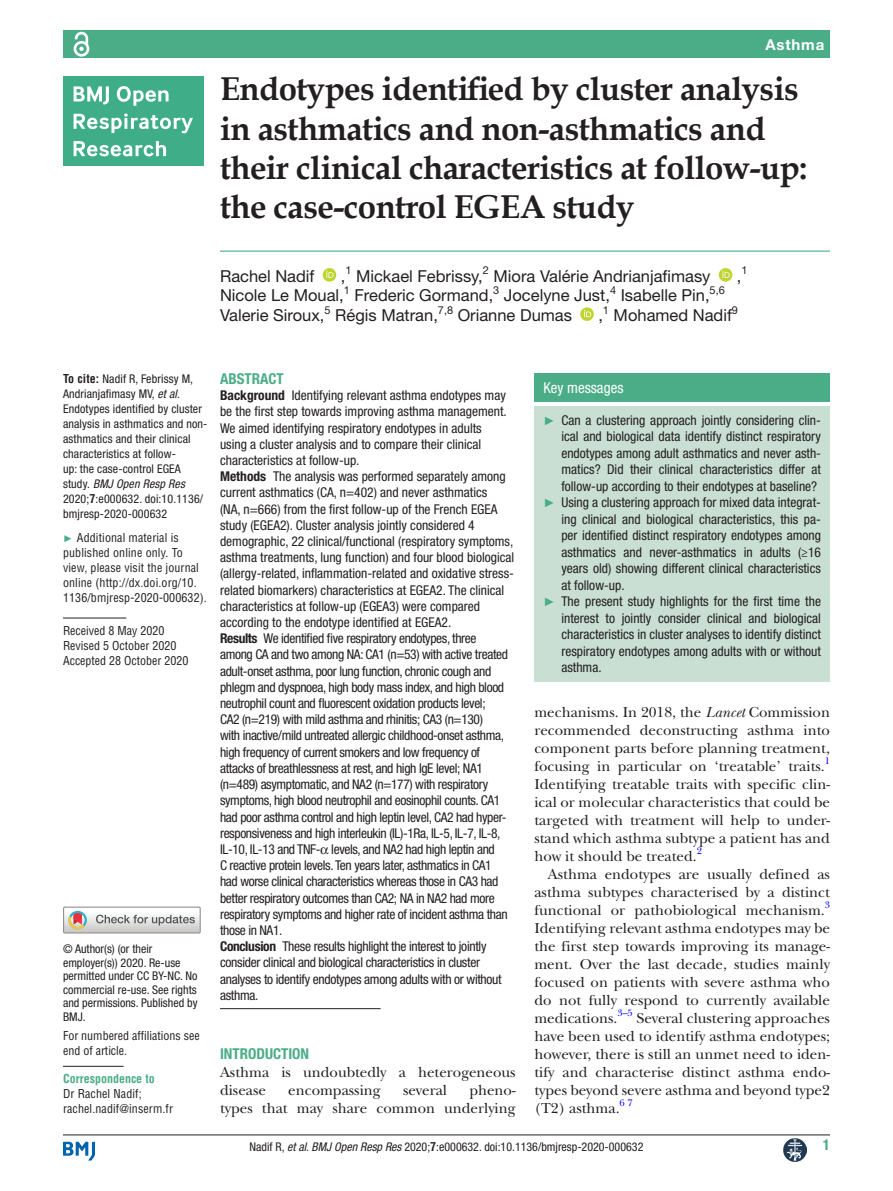
<style>
.page{position:relative;width:893px;height:1191px;background:#fff}
.page>*{position:absolute;margin:0;border:0;box-sizing:border-box;transform-origin:0 0}
.t1{font:700 33px/39px "Book Antiqua";letter-spacing:-.02em;color:#231f20}
.t2{font:16.5px/19.8px "Helvetica Neue LT Std";color:#231f20}
.t3{font:15px/18px "New Baskerville";color:#231f20;text-align:justify}
.t4{font:700 condensed 15px "Helvetica Neue LT Std";color:#4bad87}
.t5{font:condensed 15px "Helvetica Neue LT Std";color:#fff}
.t6{font:700 15px "Helvetica Neue LT Std";letter-spacing:.055em;color:#fff}
.t7{font:condensed 13.5px/16.2px "Helvetica Neue LT Std";letter-spacing:-.025em;color:#231f20}
.t8{font:condensed 13.5px "Helvetica Neue LT Std";color:#231f20}
.t9{font:condensed 12px/15px "Helvetica Neue LT Std";letter-spacing:.01em;color:#231f20}
.t10{font:condensed 12px/15px "Helvetica LT Std";letter-spacing:.01em;color:#231f20}
.t11{font:700 condensed 12px "Helvetica";color:#4bad87}
.t12{font:10.95px "Helvetica Neue LT Std";color:#231f20}
.t13{font:9.9px "New Baskerville";color:#00f}
.s1{font-family:"Helvetica";font-weight:700}
.s2{font-style:italic}
.s3{font-family:"Arial";font-stretch:normal;font-size:9.75px;color:#4bad87}
.s4{font-weight:700}
.s5{font-family:"Arial";font-stretch:normal;font-size:12px;color:#4bad87}
</style>
<div class="page">
<svg style="left:63px;top:1141px;width:32px;height:19px"></svg>
<hr style="left:63px;top:1134px;width:767px;height:1px;background:#231f20">
<img style="left:783px;top:1138px;width:23px;height:23px">
<div style="left:63px;top:906px;width:138px;height:27px;border:1px solid #969090"></div>
<svg style="left:64px;top:907px;width:136px;height:26px"></svg>
<hr style="left:63px;top:617px;width:63px;height:1px;background:#231f20">
<hr style="left:63px;top:1066px;width:61px;height:1px;background:#231f20">
<div style="left:63px;top:76px;width:140px;height:90px;background:#3fae88"></div>
<svg style="left:74px;top:86px;width:35px;height:19px"></svg>
<svg style="left:117px;top:86px;width:52px;height:20px"></svg>
<svg style="left:74px;top:113px;width:119px;height:20px"></svg>
<svg style="left:74px;top:141px;width:92px;height:15px"></svg>
<hr style="left:220px;top:250px;width:610px;height:2px;background:#4bad87">
<svg style="left:323px;top:268px;width:13px;height:14px"></svg>
<svg style="left:719px;top:268px;width:13px;height:14px"></svg>
<svg style="left:580px;top:307px;width:14px;height:14px"></svg>
<div style="left:63px;top:31px;width:767px;height:27px;background:#4bad87"></div>
<svg style="left:72px;top:30px;width:20px;height:27px"></svg>
<hr style="left:220px;top:1008px;width:161px;height:1px;background:#231f20">
<div style="left:534px;top:373px;width:296px;height:29px;background:#4bad87"></div>
<div style="left:534px;top:406px;width:296px;height:275px;background:#c9dfd3"></div>
<p class="t6" style="left:765px;top:35px;width:60px">Asthma</p>
<h1 class="t1" style="left:220px;top:70px;width:589px">Endotypes identified by cluster analysis in asthmatics and non-asthmatics and their clinical characteristics at follow-up: the case-control EGEA study</h1>
<p class="t2" style="left:220px;top:266px;width:96px">Rachel Nadif</p>
<p class="t2" style="left:341px;top:266px;width:371px">,<sup>1</sup> Mickael Febrissy,<sup>2</sup> Miora Valérie Andrianjafimasy</p>
<p class="t2" style="left:737px;top:266px;width:12px">,<sup>1</sup></p>
<p class="t2" style="left:220px;top:285px;width:506px">Nicole Le Moual,<sup>1</sup> Frederic Gormand,<sup>3</sup> Jocelyne Just,<sup>4</sup> Isabelle Pin,<sup>5,6<br></sup>Valerie Siroux,</p>
<p class="t12" style="left:325px;top:303px;width:8px">5</p>
<p class="t2" style="left:335px;top:305px;width:104px">Régis Matran,</p>
<p class="t12" style="left:438px;top:303px;width:17px">7,8</p>
<p class="t2" style="left:458px;top:305px;width:116px">Orianne Dumas</p>
<p class="t12" style="left:603px;top:303px;width:8px">1</p>
<p class="t2" style="left:614px;top:305px;width:120px">Mohamed Nadif</p>
<p class="t12" style="left:732px;top:303px;width:8px">9</p>
<p class="t2" style="left:598px;top:305px;width:6px">,</p>
<p class="t9" style="left:63px;top:371px;width:146px"><span class="s1">To cite:</span> Nadif R, Febrissy M,<br>Andrianjafimasy MV, <span class="s2">et al</span>.<br>Endotypes identified by cluster analysis in asthmatics and non&shy;asthmatics and their clinical characteristics at follow-<br>up: the case-control EGEA study. <span class="s2">BMJ Open Resp Res<br></span>2020;<span class="s1">7</span>:e000632. doi:10.1136/ bmjresp-2020-000632</p>
<p class="t10" style="left:63px;top:530px;width:145px"><span class="s3">►</span> Additional material is published online only. To view, please visit the journal online (http://dx.doi.org/10.<br>1136/bmjresp-2020-000632).</p>
<p class="t10" style="left:63px;top:623px;width:127px">Received 8 May 2020<br>Revised 5 October 2020<br>Accepted 28 October 2020</p>
<p class="t9" style="left:63px;top:942px;width:136px;line-height:13.5px">© Author(s) (or their employer(s)) 2020. Re-use permitted under CC BY-NC. No commercial re-use. See rights and permissions. Published by<br>BMJ.</p>
<p class="t10" style="left:63px;top:1027px;width:138px">For numbered affiliations see end of article.</p>
<p class="t11" style="left:63px;top:1071px;width:93px">Correspondence to</p>
<p class="t10" style="left:63px;top:1086px;width:112px">Dr Rachel Nadif; rachel.nadif@inserm.fr</p>
<p class="t4" style="left:220px;top:369px;width:65px">ABSTRACT</p>
<p class="t7" style="left:220px;top:387px;width:296px"><span class="s4">Background</span> Identifying relevant asthma endotypes may be the first step towards improving asthma management.<br>We aimed identifying respiratory endotypes in adults<br>using a cluster analysis and to compare their clinical characteristics at follow-up.<br><span class="s4">Methods</span> The analysis was performed separately among current asthmatics (CA, n=402) and never asthmatics<br>(NA, n=666) from the first follow-up of the French EGEA study (EGEA2). Cluster analysis jointly considered 4 demographic, 22 clinical/functional (respiratory symptoms, asthma treatments, lung function) and four blood biological (allergy-related, inflammation-related and oxidative stress&shy;related biomarkers) characteristics at EGEA2. The clinical characteristics at follow-up (EGEA3) were compared according to the endotype identified at EGEA2.<br><span class="s4">Results</span> We identified five respiratory endotypes, three<br>among CA and two among NA: CA1 (n=53) with active treated adult-onset asthma, poor lung function, chronic cough and phlegm and dyspnoea, high body mass index, and high blood neutrophil count and fluorescent oxidation products level;<br>CA2 (n=219) with mild asthma and rhinitis; CA3 (n=130)<br>with inactive/mild untreated allergic childhood-onset asthma, high frequency of current smokers and low frequency of attacks of breathlessness at rest, and high IgE level; NA1 (n=489) asymptomatic, and NA2 (n=177) with respiratory symptoms, high blood neutrophil and eosinophil counts. CA1 had poor asthma control and high leptin level, CA2 had hyper&shy;responsiveness and high interleukin (IL)-1Ra, IL-5, IL-7, IL-8, IL-10, IL-13 and TNF- levels, and NA2 had high leptin and<br>C reactive protein levels. Ten years later, asthmatics in CA1<br>had worse clinical characteristics whereas those in CA3 had better respiratory outcomes than CA2; NA in NA2 had more respiratory symptoms and higher rate of incident asthma than those in NA1.<br><span class="s4">Conclusion</span> These results highlight the interest to jointly consider clinical and biological characteristics in cluster analyses to identify endotypes among adults with or without asthma.</p>
<p class="t4" style="left:220px;top:1044px;width:91px">INTRODUCTION</p>
<p class="t3" style="left:220px;top:1063px;width:297px">Asthma is undoubtedly a heterogeneous disease</p>
<p class="t3" style="left:220px;top:1081px;width:297px;text-align:right">pheno-<br>types that may share common underlying</p>
<p class="t3" style="left:288px;top:1081px;width:94px">encompassing</p>
<p class="t3" style="left:403px;top:1081px;width:46px">several</p>
<p class="t5" style="left:543px;top:379px;width:82px">Key messages</p>
<p class="t8" style="left:543px;top:412px;width:279px"><span class="s5">►</span> Can a clustering approach jointly considering clin-</p>
<p class="t8" style="left:561px;top:428px;width:261px">ical and biological data identify distinct respiratory</p>
<p class="t8" style="left:561px;top:445px;width:261px">endotypes among adult asthmatics and never asth-</p>
<p class="t8" style="left:561px;top:461px;width:261px">matics? Did their clinical characteristics differ at</p>
<p class="t8" style="left:561px;top:478px;width:257px">follow-up according to their endotypes at baseline?</p>
<p class="t8" style="left:543px;top:494px;width:279px"><span class="s5">►</span> Using a clustering approach for mixed data integrat-</p>
<p class="t8" style="left:561px;top:511px;width:261px">ing clinical and biological characteristics, this pa-</p>
<p class="t8" style="left:561px;top:527px;width:261px">per identified distinct respiratory endotypes among</p>
<p class="t8" style="left:561px;top:544px;width:261px">asthmatics and never-asthmatics in adults (≥16</p>
<p class="t8" style="left:561px;top:560px;width:261px">years old) showing different clinical characteristics</p>
<p class="t8" style="left:561px;top:577px;width:65px">at follow-up.</p>
<p class="t8" style="left:543px;top:593px;width:279px"><span class="s5">►</span> The present study highlights for the first time the</p>
<p class="t8" style="left:561px;top:610px;width:261px">interest to jointly consider clinical and biological</p>
<p class="t8" style="left:561px;top:626px;width:261px">characteristics in cluster analyses to identify distinct</p>
<p class="t8" style="left:561px;top:643px;width:261px">respiratory endotypes among adults with or without</p>
<p class="t8" style="left:561px;top:659px;width:42px">asthma.</p>
<p class="t3" style="left:534px;top:703px;width:297px">mechanisms. In 2018, the <span class="s2">Lancet</span> Commission recommended deconstructing asthma into component parts before planning treatment, focusing in particular on ‘treatable’ traits.<sup>1<br></sup>Identifying treatable traits with specific clin&shy;ical or molecular characteristics that could be targeted with treatment will help to under&shy;stand which asthma subtype a patient has and how it should be treated.</p>
<p class="t13" style="left:697px;top:845px;width:7px">2</p>
<p class="t3" style="left:534px;top:865px;width:297px;text-indent:14px">Asthma endotypes are usually defined as asthma subtypes characterised by a distinct functional or pathobiological mechanism.</p>
<p class="t13" style="left:825px;top:899px;width:7px">3</p>
<p class="t3" style="left:534px;top:919px;width:297px">Identifying relevant asthma endotypes may be the first step towards improving its manage&shy;ment. Over the last decade, studies mainly focused on patients with severe asthma who do not fully respond to currently available medications.</p>
<p class="t13" style="left:617px;top:1007px;width:17px">3–5</p>
<p class="t3" style="left:534px;top:1009px;width:297px;text-indent:102px">Several clustering approaches have been used to identify asthma endotypes; however, there is still an unmet need to iden&shy;tify and characterise distinct asthma endo&shy;types beyond severe asthma and beyond type2 (T2) asthma.</p>
<p class="t13" style="left:620px;top:1097px;width:14px">6 7</p>
<p class="t9" style="left:250px;top:1138px;width:395px">Nadif R, <span class="s2">et al</span>. <span class="s2">BMJ Open Resp Res</span> 2020;<span class="s1">7</span>:e000632. doi:10.1136/bmjresp-2020-000632</p>
<p class="t4" style="left:823px;top:1135px;width:9px">1</p>
</div>
